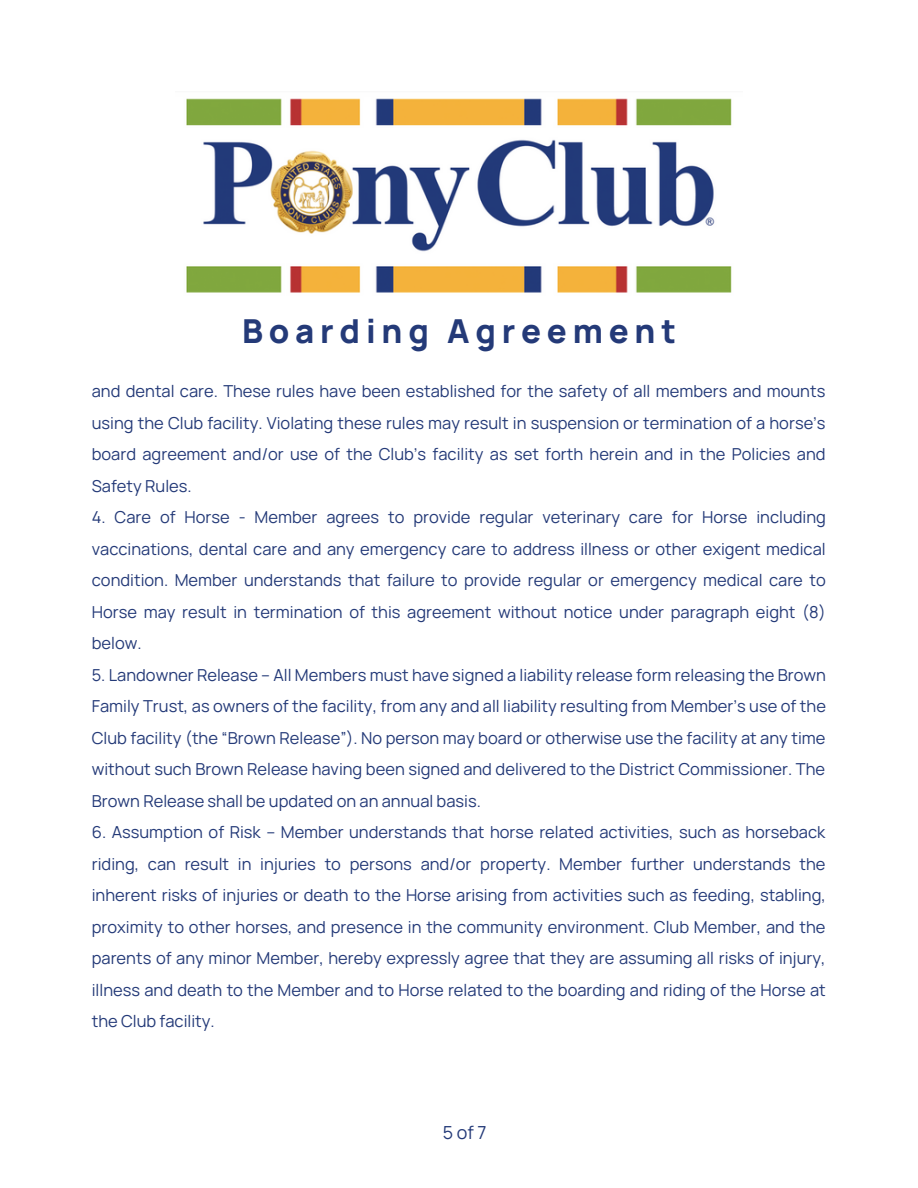
<style>
.page{position:relative;width:918px;height:1188px;background:#fff}
.page>*{position:absolute;margin:0;border:0;box-sizing:border-box;transform-origin:0 0}
.t1{font:800 33px "Manrope";letter-spacing:.175em;color:#243a78}
.t2{font:18px "Manrope";color:#243a78}
.t3{font:16.5px/31.5px "Manrope";color:#243a78;text-align:justify}
</style>
<div class="page">
<img style="left:186px;top:98px;width:546px;height:195px">
<p class="t1" style="left:242px;top:308px;width:436px">Boarding Agreement</p>
<p class="t3" style="left:92px;top:375px;width:735px">and dental care. These rules have been established for the safety of all members and mounts using the Club facility. Violating these rules may result in suspension or termination of a horse’s board agreement and/or use of the Club’s facility as set forth herein and in the Policies and Safety Rules.</p>
<p class="t3" style="left:92px;top:501px;width:736px">4. Care of Horse - Member agrees to provide regular veterinary care for Horse including vaccinations, dental care and any emergency care to address illness or other exigent medical condition. Member understands that failure to provide regular or emergency medical care to Horse may result in termination of this agreement without notice under paragraph eight (8) below.</p>
<p class="t3" style="left:92px;top:659px;width:736px">5. Landowner Release – All Members must have signed a liability release form releasing the Brown Family Trust, as owners of the facility, from any and all liability resulting from Member’s use of the Club facility (the “Brown Release”). No person may board or otherwise use the facility at any time without such Brown Release having been signed and delivered to the District Commissioner. The Brown Release shall be updated on an annual basis.</p>
<p class="t3" style="left:92px;top:816px;width:736px">6. Assumption of Risk – Member understands that horse related activities, such as horseback riding, can result in injuries to persons and/or property. Member further understands the inherent risks of injuries or death to the Horse arising from activities such as feeding, stabling, proximity to other horses, and presence in the community environment. Club Member, and the parents of any minor Member, hereby expressly agree that they are assuming all risks of injury, illness and death to the Member and to Horse related to the boarding and riding of the Horse at the Club facility.</p>
<p class="t2" style="left:443px;top:1120px;width:45px">5of7</p>
</div>
